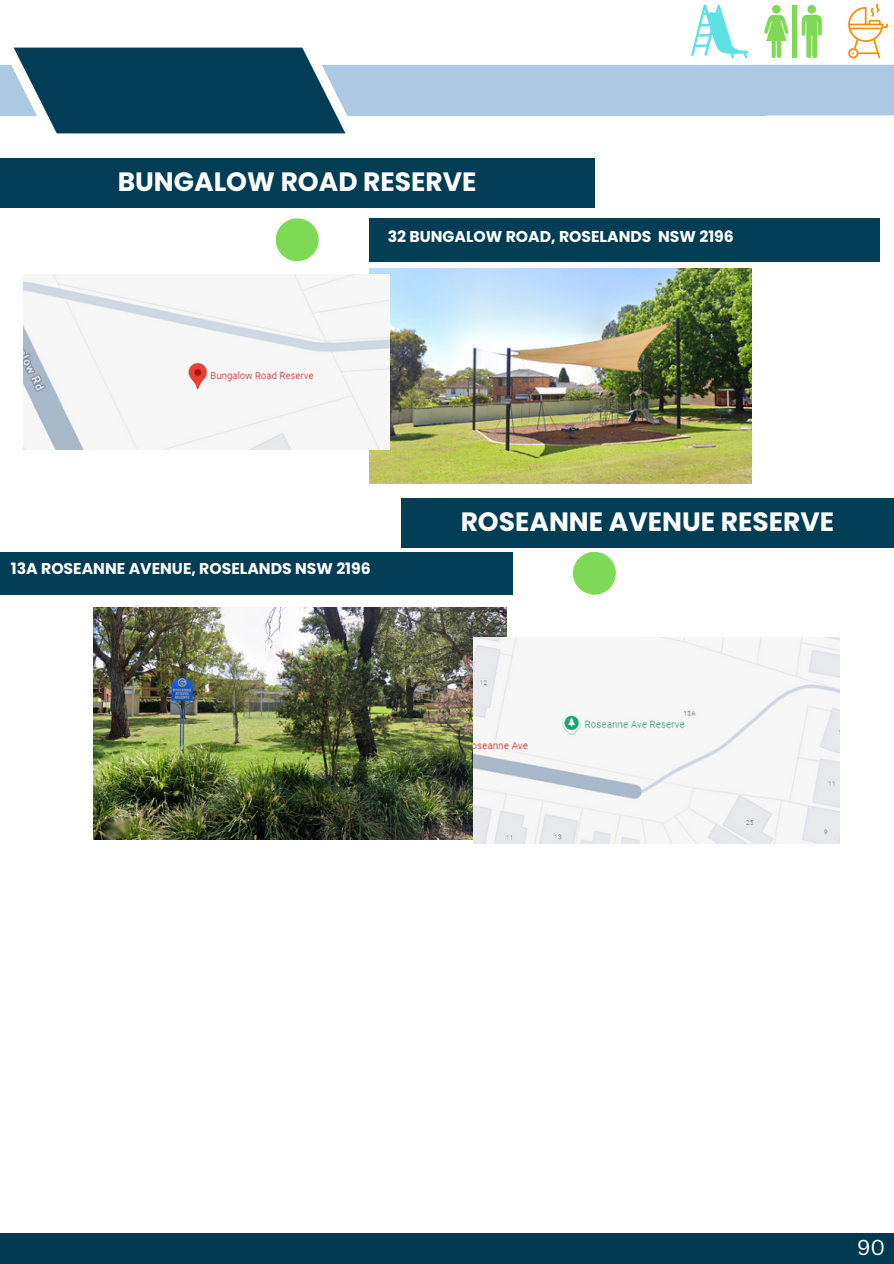
<style>
.page{position:relative;width:894px;height:1264px;background:#fff}
.page>*{position:absolute;margin:0;border:0;box-sizing:border-box;transform-origin:0 0}
.t1{font:700 26.55px "Poppins";color:#fff}
.t2{font:21px "Canva Sans";color:#fff}
.t3{font:700 15.6px "Poppins";color:#fff}
</style>
<div class="page">
<div style="left:0;top:158px;width:594px;height:49px;background:#013d55"></div>
<div style="left:401px;top:498px;width:492px;height:49px;background:#013d55"></div>
<div style="left:0;top:552px;width:512px;height:42px;background:#013d55"></div>
<img style="left:369px;top:268px;width:382px;height:215px">
<div style="left:369px;top:218px;width:510px;height:43px;background:#013d55"></div>
<div style="left:276px;top:218px;width:42px;height:43px;background:#7ed957;border-radius:50%"></div>
<svg style="left:0;top:4px;width:893px;height:129px"></svg>
<img style="left:24px;top:274px;width:365px;height:176px">
<img style="left:94px;top:607px;width:412px;height:232px">
<img style="left:473px;top:638px;width:366px;height:205px">
<div style="left:0;top:1233px;width:893px;height:30px;background:#003950"></div>
<div style="left:572px;top:552px;width:43px;height:42px;background:#7ed957;border-radius:50%"></div>
<p class="t1" style="left:118px;top:163px;width:360px">BUNGALOW ROAD RESERVE</p>
<h1 class="t3" style="left:387px;top:225px;width:347px">32 BUNGALOW ROAD, ROSELANDS NSW 2196</h1>
<p class="t3" style="left:11px;top:557px;width:361px">13A ROSEANNE AVENUE, ROSELANDS NSW 2196</p>
<p class="t1" style="left:460px;top:503px;width:375px">ROSEANNE AVENUE RESERVE</p>
<p class="t2" style="left:856px;top:1232px;width:30px">90</p>
<p class="t2" style="left:879px;top:1235px;width:15px">9</p>
</div>
